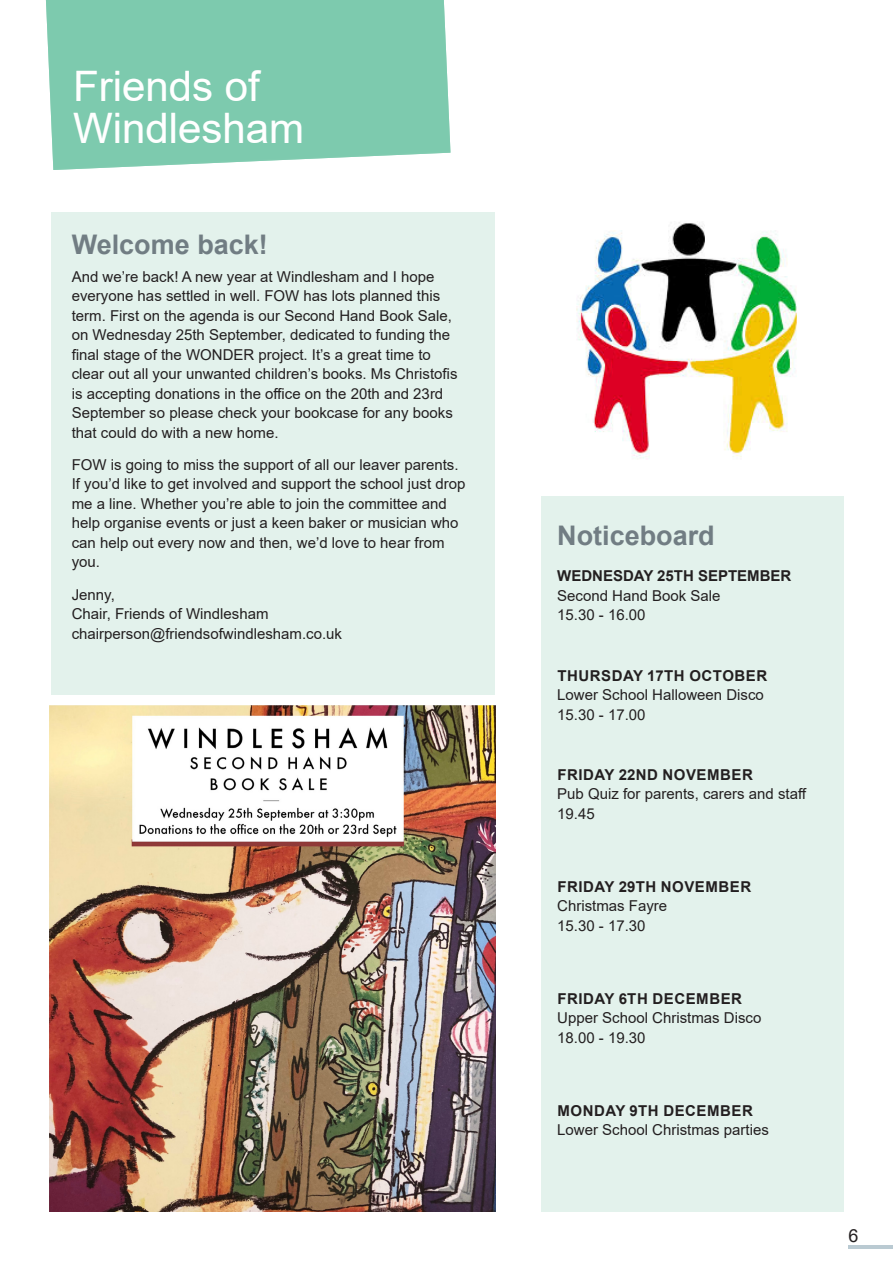
<style>
.page{position:relative;width:893px;height:1263px;background:#fff}
.page>*{position:absolute;margin:0;border:0;box-sizing:border-box;transform-origin:0 0}
.Article_heading_medi{font:42px/42px "Arial";color:#fff}
.SUB_HEAD_1{font:700 27px "Arial";color:#717d83}
.t1{font:18px "Arial";color:#231f20}
.WS_Text{font:15px/19.5px "Arial";color:#231f20}
.Sub_head-small{font:700 15px "Arial";letter-spacing:.035em;color:#231f20}
.Sub_head-small-2{font:15px/19.5px "Arial";color:#231f20}
.Sub_head-small-3{font:700 15px/19.5px "Arial";color:#231f20}
.s1{font-weight:400}
.s2{font-weight:700}
</style>
<div class="page">
<hr style="left:848px;top:1245px;width:45px;height:3px;background:#bacad2">
<svg style="left:45px;top:0;width:406px;height:170px;background:#85cdb3"></svg>
<div style="left:52px;top:213px;width:443px;height:482px;background:#e3f2ec"></div>
<img style="left:50px;top:705px;width:445px;height:507px">
<div style="left:541px;top:497px;width:302px;height:715px;background:#e3f2ec"></div>
<img style="left:576px;top:222px;width:221px;height:237px">
<p class="Article_heading_medi" style="left:73px;top:65px;width:233px">Friends of<br>Windlesham</p>
<p class="SUB_HEAD_1" style="left:72px;top:225px;width:198px">Welcome back!</p>
<p class="WS_Text" style="left:72px;top:266px;width:387px">And we’re back! A new year at Windlesham and I hope everyone has settled in well. FOW has lots planned this term. First on the agenda is our Second Hand Book Sale, on Wednesday 25th September, dedicated to funding the final stage of the WONDER project. It’s a great time to clear out all your unwanted children’s books. Ms Christofis is accepting donations in the office on the 20th and 23rd September so please check your bookcase for any books that could do with a new home.</p>
<p class="WS_Text" style="left:72px;top:455px;width:395px">FOW is going to miss the support of all our leaver parents.<br>If you’d like to get involved and support the school just drop me a line. Whether you’re able to join the committee and help organise events or just a keen baker or musician who can help out every now and then, we’d love to hear from you.</p>
<p class="WS_Text" style="left:72px;top:584px;width:272px">Jenny,<br>Chair, Friends of Windlesham chairperson@friendsofwindlesham.co.uk</p>
<p class="SUB_HEAD_1" style="left:557px;top:516px;width:159px">Noticeboard</p>
<p class="Sub_head-small-3" style="left:557px;top:566px;width:236px">WEDNESDAY 25TH SEPTEMBER<br><span class="s1">Second Hand Book Sale</span></p>
<p class="WS_Text" style="left:557px;top:605px;width:90px">15.30 - 16.00</p>
<p class="Sub_head-small-2" style="left:557px;top:665px;width:212px"><span class="s2">THURSDAY 17TH OCTOBER<br></span>Lower School Halloween Disco<br>15.30 - 17.00</p>
<p class="Sub_head-small" style="left:557px;top:764px;width:197px">FRIDAY 22ND NOVEMBER</p>
<p class="WS_Text" style="left:557px;top:784px;width:251px">Pub Quiz for parents, carers and staff<br>19.45</p>
<p class="Sub_head-small" style="left:557px;top:876px;width:195px">FRIDAY 29TH NOVEMBER</p>
<p class="WS_Text" style="left:557px;top:896px;width:112px">Christmas Fayre<br>15.30 - 17.30</p>
<p class="Sub_head-small" style="left:557px;top:988px;width:186px">FRIDAY 6TH DECEMBER</p>
<p class="WS_Text" style="left:557px;top:1008px;width:206px">Upper School Christmas Disco<br>18.00 - 19.30</p>
<p class="Sub_head-small" style="left:557px;top:1100px;width:197px">MONDAY 9TH DECEMBER</p>
<p class="WS_Text" style="left:557px;top:1120px;width:213px">Lower School Christmas parties</p>
<p class="t1" style="left:848px;top:1223px;width:12px">6</p>
</div>
